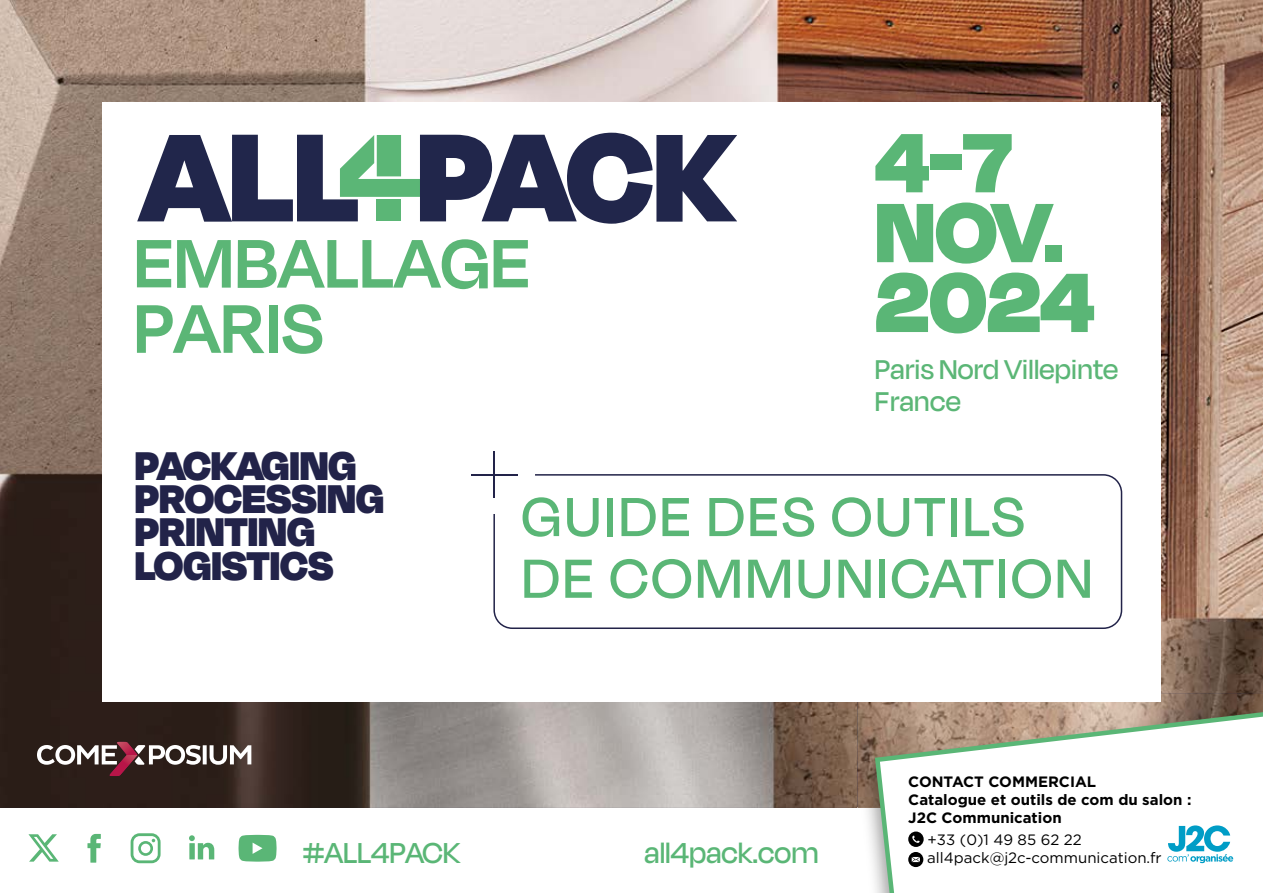
<style>
.page{position:relative;width:1263px;height:893px;background:#fff}
.page>*{position:absolute;margin:0;border:0;box-sizing:border-box;transform-origin:0 0}
.t1{font:900 97.05px/69.9px "Degular Display";color:#5ab676}
.t2{font:500 63.45px/61.7px "Degular Display";letter-spacing:.05em;color:#5ab676}
.t3{font:900 46.2px/33.3px "Degular Display";color:#222349}
.t4{font:500 33.3px "Degular Display";color:#5ab676}
.t5{font:500 31.35px/31.5px "Degular Display";letter-spacing:.01em;color:#5bb676}
.t6{font:700 15px/18px "Gotham";color:#000}
.t7{font:15px "Gotham";color:#000}
</style>
<div class="page">
<img style="left:0;top:0;width:1263px;height:808px">
<div style="left:102px;top:102px;width:1059px;height:600px;background:#fff"></div>
<img style="left:857px;top:693px;width:406px;height:186px">
<img style="left:857px;top:693px;width:304px;height:9px">
<svg style="left:875px;top:712px;width:388px;height:181px"></svg>
<svg style="left:908px;top:831px;width:16px;height:36px"></svg>
<svg style="left:1167px;top:825px;width:66px;height:38px"></svg>
<svg style="left:239px;top:835px;width:38px;height:27px"></svg>
<svg style="left:87px;top:834px;width:14px;height:29px"></svg>
<svg style="left:189px;top:835px;width:25px;height:24px"></svg>
<svg style="left:131px;top:833px;width:30px;height:30px"></svg>
<hr style="left:493px;top:452px;width:2px;height:46px;background:#222349">
<hr style="left:471px;top:474px;width:46px;height:2px;background:#222349">
<svg style="left:493px;top:474px;width:629px;height:155px"></svg>
<svg style="left:137px;top:133px;width:600px;height:91px"></svg>
<svg style="left:137px;top:240px;width:34px;height:47px"></svg>
<svg style="left:177px;top:240px;width:54px;height:48px"></svg>
<svg style="left:238px;top:239px;width:250px;height:50px"></svg>
<svg style="left:494px;top:240px;width:34px;height:47px"></svg>
<svg style="left:137px;top:305px;width:127px;height:48px"></svg>
<div style="left:269px;top:305px;width:9px;height:48px;background:#5bb676"></div>
<svg style="left:282px;top:304px;width:40px;height:50px"></svg>
<svg style="left:37px;top:742px;width:214px;height:34px"></svg>
<svg style="left:28px;top:834px;width:31px;height:28px"></svg>
<h1 class="t1" style="left:875px;top:123px;width:221px">4-7<br>NOV.<br>2024</h1>
<h3 class="t3" style="left:135px;top:447px;width:251px">PACKAGING<br>PROCESSING<br>PRINTING<br>LOGISTICS</h3>
<h3 class="t5" style="left:875px;top:353px;width:245px">Paris Nord Villepinte<br>France</h3>
<h2 class="t2" style="left:522px;top:484px;width:572px">GUIDE DES OUTILS<br>DE COMMUNICATION</h2>
<p class="t6" style="left:908px;top:772px;width:285px">CONTACT COMMERCIAL<br>Catalogue et outils de com du salon :<br>J2C Communication</p>
<p class="t7" style="left:927px;top:830px;width:156px">+33 (0)1 49 85 62 22</p>
<h3 class="t4" style="left:303px;top:834px;width:159px">#ALL4PACK</h3>
<h3 class="t4" style="left:644px;top:834px;width:176px">all4pack.com</h3>
<p class="t7" style="left:927px;top:848px;width:236px">all4pack@j2c-communication.fr</p>
</div>
